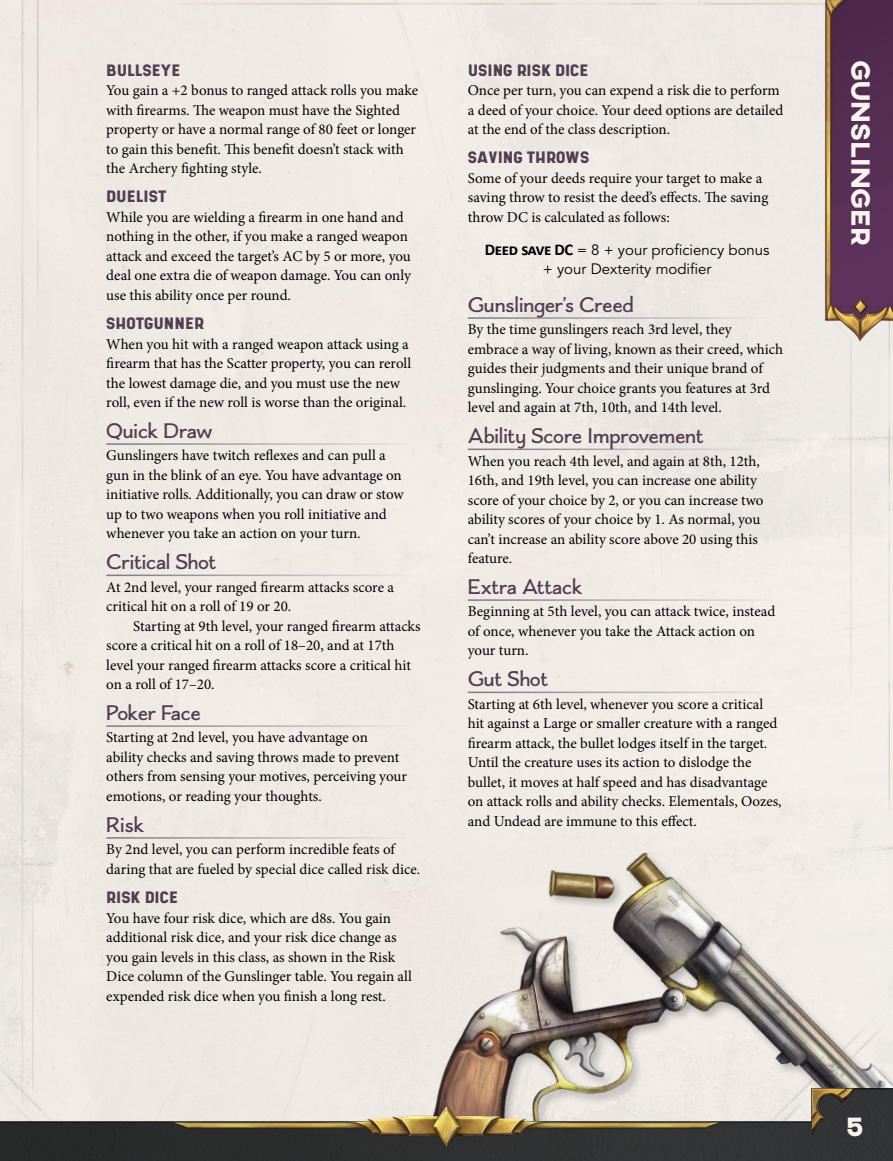
<style>
.page{position:relative;width:893px;height:1161px;background:#fff}
.page>*{position:absolute;margin:0;border:0;box-sizing:border-box;transform-origin:0 0}
.t1{font:800 27px "AXIS";color:#f9f5ee}
.t2{font:22.5px "Boucherie Flared";color:#513e51}
.t3{font:22.5px "Boucherie Flared";letter-spacing:-.02em;color:#513e51}
.t4{font:15.75px "Shrimp";color:#513e51}
.t5{font:15px/19.5px "Minion Pro";letter-spacing:-.005em;color:#000}
.t6{font:15px/19.5px "Avenir LT Std";color:#000;text-align:center}
.s1{font-family:"Calibri";font-weight:700;font-size:16.5px}
</style>
<div class="page">
<div style="left:0;top:0;width:893px;height:1088px;background:#efeae4"></div>
<hr style="left:468px;top:317px;width:304px;height:2px;background:#fff">
<hr style="left:468px;top:448px;width:304px;height:2px;background:#fff">
<hr style="left:468px;top:599px;width:304px;height:2px;background:#fff">
<hr style="left:468px;top:691px;width:304px;height:2px;background:#fff">
<hr style="left:106px;top:443px;width:306px;height:2px;background:#fff">
<hr style="left:106px;top:574px;width:306px;height:2px;background:#fff">
<hr style="left:106px;top:725px;width:306px;height:2px;background:#fff">
<hr style="left:106px;top:837px;width:306px;height:1px;background:#fff">
<img style="left:382px;top:814px;width:511px;height:274px">
<svg style="left:0;top:1088px;width:893px;height:73px;background:#7b7976"></svg>
<img style="left:172px;top:1102px;width:551px;height:45px">
<img style="left:810px;top:1086px;width:44px;height:48px">
<img style="left:825px;top:0;width:68px;height:344px">
<p class="t4" style="left:106px;top:60px;width:76px">BULLSEYE</p>
<p class="t5" style="left:106px;top:81px;width:313px">You gain a +2 bonus to ranged attack rolls you make with firearms. The weapon must have the Sighted property or have a normal range of 80 feet or longer to gain this benefit. This benefit doesn’t stack with the Archery fighting style.</p>
<p class="t4" style="left:106px;top:187px;width:62px">DUELIST</p>
<p class="t5" style="left:106px;top:207px;width:306px">While you are wielding a firearm in one hand and nothing in the other, if you make a ranged weapon attack and exceed the target’s AC by 5 or more, you deal one extra die of weapon damage. You can only use this ability once per round.</p>
<p class="t4" style="left:106px;top:314px;width:99px">SHOTGUNNER</p>
<p class="t5" style="left:106px;top:334px;width:306px">When you hit with a ranged weapon attack using a firearm that has the Scatter property, you can reroll the lowest damage die, and you must use the new roll, even if the new roll is worse than the original.</p>
<h2 class="t2" style="left:106px;top:417px;width:108px">Quick Draw</h2>
<p class="t5" style="left:106px;top:446px;width:299px">Gunslingers have twitch reflexes and can pull a gun in the blink of an eye. You have advantage on initiative rolls. Additionally, you can draw or stow up to two weapons when you roll initiative and whenever you take an action on your turn.</p>
<h2 class="t2" style="left:106px;top:549px;width:112px">Critical Shot</h2>
<p class="t5" style="left:106px;top:577px;width:289px">At 2nd level, your ranged firearm attacks score a critical hit on a roll of 19 or 20.</p>
<p class="t5" style="left:106px;top:616px;width:316px;text-indent:27px">Starting at 9th level, your ranged firearm attacks score a critical hit on a roll of 18–20, and at 17th level your ranged firearm attacks score a critical hit on a roll of 17–20.</p>
<h2 class="t3" style="left:106px;top:699px;width:96px">Poker Face</h2>
<p class="t5" style="left:106px;top:728px;width:302px">Starting at 2nd level, you have advantage on ability checks and saving throws made to prevent others from sensing your motives, perceiving your emotions, or reading your thoughts.</p>
<h2 class="t2" style="left:106px;top:811px;width:39px">Risk</h2>
<p class="t5" style="left:106px;top:840px;width:315px">By 2nd level, you can perform incredible feats of daring that are fueled by special dice called risk dice.</p>
<p class="t4" style="left:106px;top:888px;width:73px">RISK DICE</p>
<p class="t5" style="left:106px;top:908px;width:307px">You have four risk dice, which are d8s. You gain additional risk dice, and your risk dice change as you gain levels in this class, as shown in the Risk Dice column of the Gunslinger table. You regain all expended risk dice when you finish a long rest.</p>
<p class="t4" style="left:468px;top:60px;width:122px">USING RISK DICE</p>
<p class="t5" style="left:468px;top:81px;width:317px">Once per turn, you can expend a risk die to perform a deed of your choice. Your deed options are detailed at the end of the class description.</p>
<p class="t4" style="left:468px;top:148px;width:123px">SAVING THROWS</p>
<p class="t5" style="left:468px;top:168px;width:302px">Some of your deeds require your target to make a saving throw to resist the deed’s effects. The saving throw DC is calculated as follows:</p>
<p class="t6" style="left:485px;top:240px;width:286px"><span class="s1">Deed save DC</span> = 8 + your proficiency bonus + your Dexterity modifier</p>
<h2 class="t2" style="left:468px;top:291px;width:168px">Gunslinger’s Creed</h2>
<p class="t5" style="left:468px;top:320px;width:317px">By the time gunslingers reach 3rd level, they embrace a way of living, known as their creed, which guides their judgments and their unique brand of gunslinging. Your choice grants you features at 3rd level and again at 7th, 10th, and 14th level.</p>
<h2 class="t2" style="left:468px;top:423px;width:237px">Ability Score Improvement</h2>
<p class="t5" style="left:468px;top:451px;width:297px">When you reach 4th level, and again at 8th, 12th, 16th, and 19th level, you can increase one ability score of your choice by 2, or you can increase two ability scores of your choice by 1. As normal, you can’t increase an ability score above 20 using this feature.</p>
<h2 class="t2" style="left:468px;top:573px;width:116px">Extra Attack</h2>
<p class="t5" style="left:468px;top:602px;width:309px">Beginning at 5th level, you can attack twice, instead of once, whenever you take the Attack action on your turn.</p>
<h2 class="t2" style="left:468px;top:666px;width:82px">Gut Shot</h2>
<p class="t5" style="left:468px;top:694px;width:315px">Starting at 6th level, whenever you score a critical hit against a Large or smaller creature with a ranged firearm attack, the bullet lodges itself in the target.<br>Until the creature uses its action to dislodge the bullet, it moves at half speed and has disadvantage on attack rolls and ability checks. Elementals, Oozes, and Undead are immune to this effect.</p>
<h1 class="t1" style="left:878px;top:60px;width:187px;rotate:90deg">Gunslinger</h1>
<h1 class="t1" style="left:846px;top:1108px;width:19px">5</h1>
</div>
